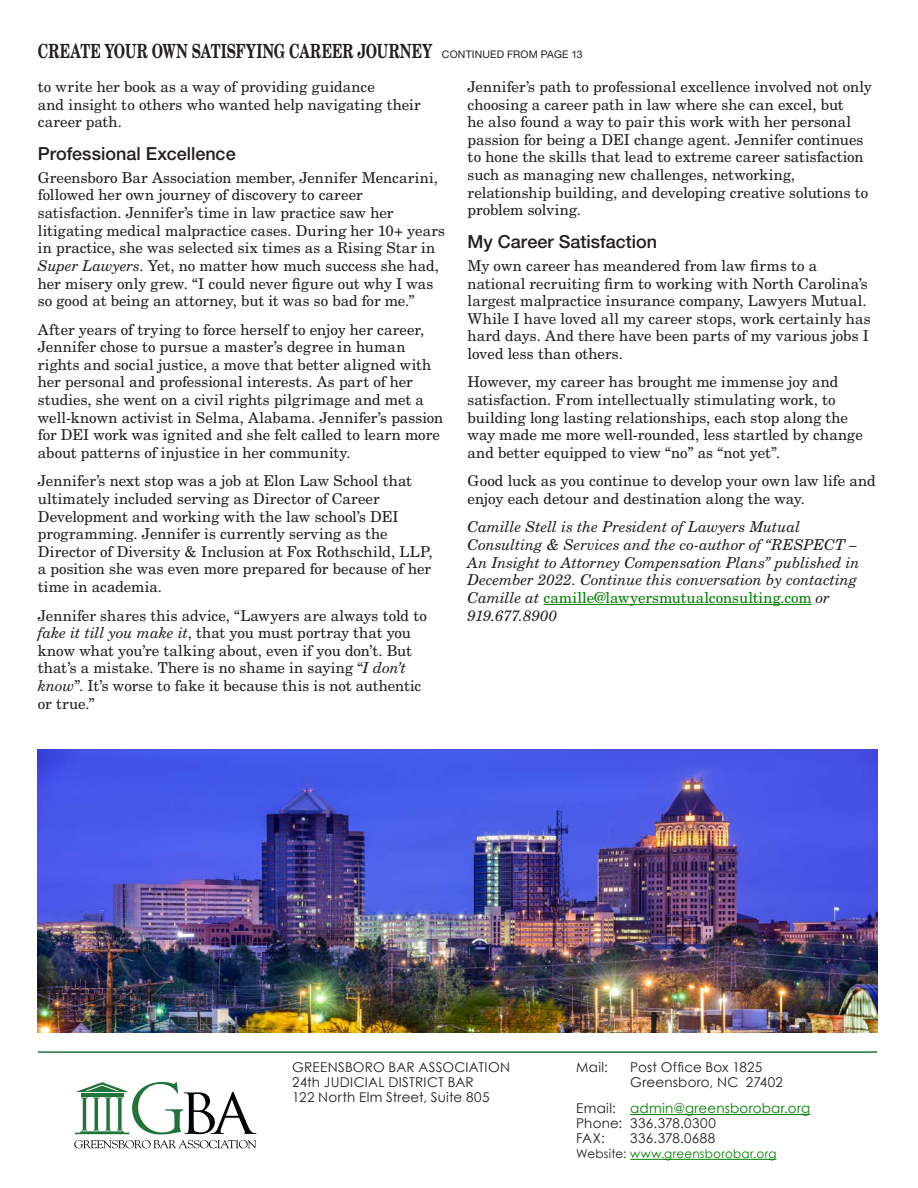
<style>
.page{position:relative;width:918px;height:1188px;background:#fff}
.page>*{position:absolute;margin:0;border:0;box-sizing:border-box;transform-origin:0 0}
.Continued_HL{font:700 19.5px "New Century Schlbk LT Std";letter-spacing:.005em;color:#231f20;scale:.7 1}
.t1{font:500 18px "Helvetica Neue LT Std";color:#231f20}
.t2{font:15px/17.7px "New Century Schlbk LT Std";color:#231f20}
.t3{font:italic 15px/17.7px "New Century Schlbk LT Std";letter-spacing:-.005em;color:#231f20}
.t4{font:13.5px/15px "Century Gothic";letter-spacing:.015em;color:#231f20}
.t5{font:12px "Century Gothic";letter-spacing:.015em;color:#008000}
.s1{font-family:"Helvetica Neue LT Std";font-weight:400;font-size:10.5px}
.s2{font-style:italic}
.s3{font-style:normal;color:#008000}
.s4{color:#008000}
.s5{color:#231f20}
</style>
<div class="page">
<svg style="left:74px;top:1081px;width:183px;height:67px"></svg>
<hr style="left:38px;top:1051px;width:839px;height:2px;background:#227138">
<hr style="left:630px;top:1114px;width:180px;height:1px;background:#008000">
<hr style="left:630px;top:1159px;width:146px;height:1px;background:#008000">
<img style="left:38px;top:750px;width:839px;height:282px">
<hr style="left:544px;top:604px;width:268px;height:1px;background:#008000">
<p class="Continued_HL" style="left:38px;top:38px;width:780px">CREATE YOUR OWN SATISFYING CAREER JOURNEY <span class="s1">CONTINUED FROM PAGE 13</span></p>
<p class="t2" style="left:38px;top:78px;width:384px">to write her book as a way of providing guidance<br>and insight to others who wanted help navigating their career path.</p>
<p class="t1" style="left:38px;top:143px;width:199px">Professional Excellence</p>
<p class="t2" style="left:38px;top:169px;width:409px">Greensboro Bar Association member, Jennifer Mencarini, followed her own journey of discovery to career satisfaction. Jennifer’s time in law practice saw her litigating medical malpractice cases. During her 10+ years in practice, she was selected six times as a Rising Star in <span class="s2">Super Lawyers</span>. Yet, no matter how much success she had, her misery only grew. “I could never figure out why I was so good at being an attorney, but it was so bad for me.”</p>
<p class="t2" style="left:38px;top:320px;width:407px">After years of trying to force herself to enjoy her career, Jennifer chose to pursue a master’s degree in human rights and social justice, a move that better aligned with her personal and professional interests. As part of her studies, she went on a civil rights pilgrimage and met a well-known activist in Selma, Alabama. Jennifer’s passion for DEI work was ignited and she felt called to learn more about patterns of injustice in her community.</p>
<p class="t2" style="left:38px;top:472px;width:396px">Jennifer’s next stop was a job at Elon Law School that ultimately included serving as Director of Career Development and working with the law school’s DEI programming. Jennifer is currently serving as the Director of Diversity &amp; Inclusion at Fox Rothschild, LLP, a position she was even more prepared for because of her time in academia.</p>
<p class="t2" style="left:38px;top:606px;width:390px">Jennifer shares this advice, “Lawyers are always told to <span class="s2">fake it till you make it</span>, that you must portray that you know what you’re talking about, even if you don’t. But that’s a mistake. There is no shame in saying “<span class="s2">I don’t know</span>”. It’s worse to fake it because this is not authentic or true.”</p>
<p class="t2" style="left:468px;top:78px;width:406px">Jennifer’s path to professional excellence involved not only choosing a career path in law where she can excel, but<br>he also found a way to pair this work with her personal passion for being a DEI change agent. Jennifer continues to hone the skills that lead to extreme career satisfaction such as managing new challenges, networking, relationship building, and developing creative solutions to problem solving.</p>
<p class="t1" style="left:468px;top:231px;width:191px">My Career Satisfaction</p>
<p class="t2" style="left:468px;top:257px;width:405px">My own career has meandered from law firms to a national recruiting firm to working with North Carolina’s largest malpractice insurance company, Lawyers Mutual.<br>While I have loved all my career stops, work certainly has hard days. And there have been parts of my various jobs I loved less than others.</p>
<p class="t2" style="left:468px;top:373px;width:397px">However, my career has brought me immense joy and satisfaction. From intellectually stimulating work, to building long lasting relationships, each stop along the way made me more well-rounded, less startled by change and better equipped to view “no” as “not yet”.</p>
<p class="t2" style="left:468px;top:472px;width:410px">Good luck as you continue to develop your own law life and enjoy each detour and destination along the way.</p>
<p class="t3" style="left:468px;top:518px;width:394px">Camille Stell is the President of Lawyers Mutual Consulting &amp; Services and the co-author of “RESPECT – An Insight to Attorney Compensation Plans” published in December 2022. Continue this conversation by contacting Camille at <span class="s3">camille@lawyersmutualconsulting.com</span> or 919.677.8900</p>
<p class="t4" style="left:292px;top:1060px;width:219px">GREENSBORO BAR ASSOCIATION<br>24th JUDICIAL DISTRICT BAR<br>122 North Elm Street, Suite 805</p>
<p class="t4" style="left:576px;top:1060px;width:33px">Mail:</p>
<p class="t4" style="left:630px;top:1060px;width:154px">Post Office Box 1825<br>Greensboro, NC 27402</p>
<p class="t4" style="left:576px;top:1101px;width:235px">Email: <span class="s4">admin@greensborobar.org<br></span>Phone: 336.378.0300<br>FAX:</p>
<p class="t4" style="left:630px;top:1131px;width:87px">336.378.0688</p>
<p class="t5" style="left:576px;top:1147px;width:202px"><span class="s5">Website:</span> www.greensborobar.org</p>
</div>
